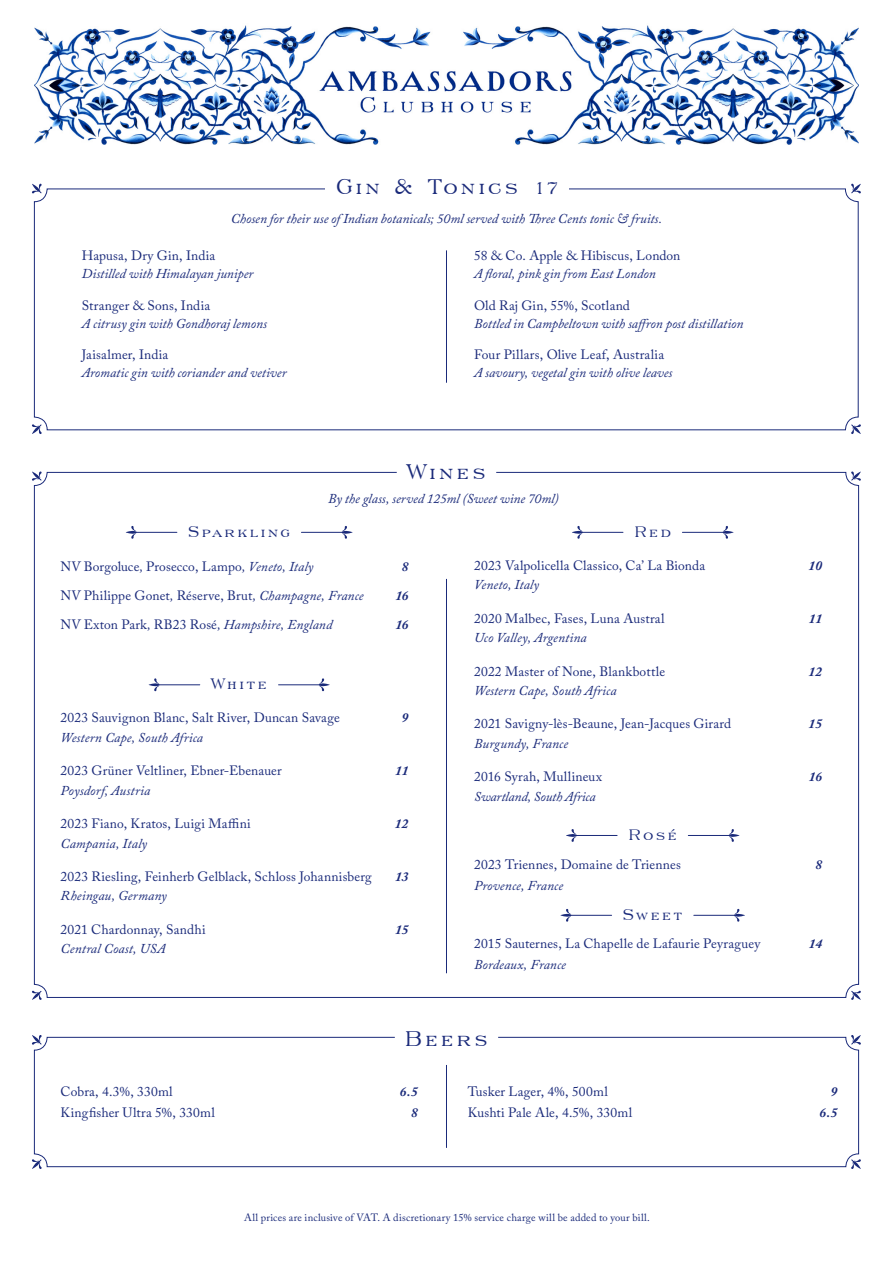
<style>
.page{position:relative;width:893px;height:1263px;background:#fff}
.page>*{position:absolute;margin:0;border:0;box-sizing:border-box;transform-origin:0 0}
.Titles_-_Engravers_Roman_14pt_14pt{font:21px "Engravers Roman BT";letter-spacing:.19em;color:#1a2a7a}
.Sub-Titles_Engravers_Roman_10pt_14pt{font:15px "Engravers Roman BT";letter-spacing:.2em;color:#1a2a7a}
.Sub-Titles_Engravers_Roman_10pt_14pt-2{font:15px "Engravers Roman BT";letter-spacing:.22em;color:#1a2a7a}
.Wine_Copy_-_Caslon_Pro_9_14pt{font:13.5px "Adobe Caslon Pro";letter-spacing:.01em;color:#1a2a7a}
.Wine_Copy_-_Caslon_Pro_9_14pt-2{font:italic 13.5px "Adobe Caslon Pro";color:#1a2a7a}
.Wine_Copy_-_Caslon_Pro_9pt_14pt{font:italic 13.5px "Adobe Caslon Pro";letter-spacing:.005em;color:#1a2a7a}
.Copy_-_Caslon_Pro_9pt_14pt{font:13.5px "Adobe Caslon Pro";letter-spacing:.01em;color:#1a2a7a}
.Wine_Copy_-_Caslon_Pro_9_14pt-3{font:italic 700 13.5px "Adobe Caslon Pro";letter-spacing:-.005em;color:#1a2a7a}
.Allergy_Copy_-_Caslon_Pro_7_9pt{font:10.5px "Adobe Caslon Pro";letter-spacing:.02em;color:#1a2a7a}
.s1{font-size:16.5px}
.s2{font-style:italic}
</style>
<div class="page">
<hr style="left:446px;top:1065px;width:1px;height:83px;background:#1a2a7a">
<svg style="left:126px;top:526px;width:11px;height:13px"></svg>
<hr style="left:134px;top:532px;width:43px;height:1px;background:#1a2a7a">
<svg style="left:342px;top:526px;width:11px;height:13px"></svg>
<hr style="left:301px;top:532px;width:43px;height:1px;background:#1a2a7a">
<svg style="left:149px;top:678px;width:11px;height:13px"></svg>
<hr style="left:157px;top:684px;width:43px;height:1px;background:#1a2a7a">
<svg style="left:319px;top:678px;width:11px;height:13px"></svg>
<hr style="left:279px;top:684px;width:42px;height:1px;background:#1a2a7a">
<hr style="left:446px;top:579px;width:1px;height:394px;background:#1a2a7a">
<hr style="left:446px;top:250px;width:1px;height:133px;background:#1a2a7a">
<svg style="left:572px;top:526px;width:11px;height:13px"></svg>
<hr style="left:580px;top:532px;width:43px;height:1px;background:#1a2a7a">
<svg style="left:722px;top:526px;width:11px;height:13px"></svg>
<hr style="left:682px;top:532px;width:43px;height:1px;background:#1a2a7a">
<svg style="left:566px;top:829px;width:11px;height:13px"></svg>
<hr style="left:575px;top:835px;width:42px;height:1px;background:#1a2a7a">
<svg style="left:728px;top:829px;width:11px;height:13px"></svg>
<hr style="left:688px;top:835px;width:43px;height:1px;background:#1a2a7a">
<svg style="left:560px;top:909px;width:11px;height:13px"></svg>
<hr style="left:569px;top:915px;width:43px;height:1px;background:#1a2a7a">
<svg style="left:734px;top:909px;width:11px;height:13px"></svg>
<hr style="left:694px;top:915px;width:42px;height:1px;background:#1a2a7a">
<div style="left:34px;top:1037px;width:825px;height:130px;border:1px solid #1a2a7a;border-radius:13px"></div>
<svg style="left:32px;top:1159px;width:10px;height:10px"></svg>
<svg style="left:851px;top:1159px;width:10px;height:10px"></svg>
<svg style="left:851px;top:1035px;width:10px;height:10px"></svg>
<svg style="left:32px;top:1035px;width:10px;height:10px"></svg>
<svg style="left:851px;top:990px;width:10px;height:10px"></svg>
<svg style="left:32px;top:990px;width:10px;height:10px"></svg>
<svg style="left:32px;top:471px;width:10px;height:10px"></svg>
<svg style="left:851px;top:471px;width:10px;height:10px"></svg>
<svg style="left:851px;top:424px;width:10px;height:10px"></svg>
<svg style="left:32px;top:424px;width:10px;height:10px"></svg>
<svg style="left:32px;top:184px;width:10px;height:10px"></svg>
<svg style="left:851px;top:184px;width:10px;height:10px"></svg>
<img style="left:34px;top:25px;width:825px;height:120px">
<p class="Titles_-_Engravers_Roman_14pt_14pt" style="left:336px;top:173px;width:223px">Gin &amp; Tonics <span class="s1">17</span></p>
<p class="Wine_Copy_-_Caslon_Pro_9_14pt-2" style="left:231px;top:210px;width:433px">Chosen for their use of Indian botanicals; 50ml served with Three Cents tonic &amp; fruits.</p>
<p class="Copy_-_Caslon_Pro_9pt_14pt" style="left:82px;top:248px;width:135px">Hapusa, Dry Gin, India</p>
<p class="Wine_Copy_-_Caslon_Pro_9_14pt-2" style="left:82px;top:266px;width:173px">Distilled with Himalayan juniper</p>
<p class="Copy_-_Caslon_Pro_9pt_14pt" style="left:82px;top:297px;width:130px">Stranger &amp; Sons, India</p>
<p class="Wine_Copy_-_Caslon_Pro_9_14pt-2" style="left:82px;top:315px;width:187px">A citrusy gin with Gondhoraj lemons</p>
<p class="Copy_-_Caslon_Pro_9pt_14pt" style="left:82px;top:347px;width:88px">Jaisalmer, India</p>
<p class="Wine_Copy_-_Caslon_Pro_9_14pt-2" style="left:82px;top:365px;width:206px">Aromatic gin with coriander and vetiver</p>
<p class="Copy_-_Caslon_Pro_9pt_14pt" style="left:474px;top:248px;width:208px">58 &amp; Co. Apple &amp; Hibiscus, London</p>
<p class="Wine_Copy_-_Caslon_Pro_9_14pt-2" style="left:474px;top:266px;width:183px">A floral, pink gin from East London</p>
<p class="Copy_-_Caslon_Pro_9pt_14pt" style="left:474px;top:297px;width:157px">Old Raj Gin, 55%, Scotland</p>
<p class="Wine_Copy_-_Caslon_Pro_9_14pt-2" style="left:474px;top:315px;width:271px">Bottled in Campbeltown with saffron post distillation</p>
<p class="Copy_-_Caslon_Pro_9pt_14pt" style="left:474px;top:347px;width:191px">Four Pillars, Olive Leaf, Australia</p>
<p class="Wine_Copy_-_Caslon_Pro_9_14pt-2" style="left:474px;top:365px;width:200px">A savoury, vegetal gin with olive leaves</p>
<p class="Titles_-_Engravers_Roman_14pt_14pt" style="left:407px;top:458px;width:80px">Wines</p>
<p class="Wine_Copy_-_Caslon_Pro_9_14pt-2" style="left:328px;top:490px;width:232px">By the glass, served 125ml (Sweet wine 70ml)</p>
<p class="Sub-Titles_Engravers_Roman_10pt_14pt-2" style="left:189px;top:521px;width:103px">Sparkling</p>
<p class="Wine_Copy_-_Caslon_Pro_9_14pt" style="left:61px;top:559px;width:254px">NV Borgoluce<span class="s2">,</span> Prosecco, Lampo<span class="s2">, Veneto, Italy</span></p>
<p class="Wine_Copy_-_Caslon_Pro_9_14pt-3" style="left:402px;top:559px;width:8px">8</p>
<p class="Wine_Copy_-_Caslon_Pro_9_14pt" style="left:61px;top:588px;width:304px">NV Philippe Gonet<span class="s2">,</span> Réserve, Brut<span class="s2">, Champagne, France</span></p>
<p class="Wine_Copy_-_Caslon_Pro_9_14pt-3" style="left:396px;top:588px;width:15px">16</p>
<p class="Wine_Copy_-_Caslon_Pro_9_14pt" style="left:61px;top:616px;width:273px">NV Exton Park<span class="s2">,</span> RB23 Rosé<span class="s2">, Hampshire, England</span></p>
<p class="Wine_Copy_-_Caslon_Pro_9_14pt-3" style="left:396px;top:616px;width:15px">16</p>
<p class="Sub-Titles_Engravers_Roman_10pt_14pt" style="left:211px;top:674px;width:57px">White</p>
<p class="Wine_Copy_-_Caslon_Pro_9_14pt" style="left:61px;top:710px;width:281px">2023 Sauvignon Blanc, Salt River, Duncan Savage</p>
<p class="Wine_Copy_-_Caslon_Pro_9_14pt-3" style="left:402px;top:710px;width:8px">9</p>
<p class="Wine_Copy_-_Caslon_Pro_9_14pt-2" style="left:61px;top:729px;width:144px">Western Cape, South Africa</p>
<p class="Wine_Copy_-_Caslon_Pro_9_14pt" style="left:61px;top:763px;width:223px">2023 Grüner Veltliner, Ebner-Ebenauer</p>
<p class="Wine_Copy_-_Caslon_Pro_9_14pt-3" style="left:395px;top:763px;width:15px">11</p>
<p class="Wine_Copy_-_Caslon_Pro_9pt_14pt" style="left:61px;top:782px;width:91px">Poysdorf, Austria</p>
<p class="Wine_Copy_-_Caslon_Pro_9_14pt" style="left:61px;top:815px;width:192px">2023 Fiano, Kratos, Luigi Maffini</p>
<p class="Wine_Copy_-_Caslon_Pro_9_14pt-3" style="left:395px;top:815px;width:15px">12</p>
<p class="Wine_Copy_-_Caslon_Pro_9pt_14pt" style="left:61px;top:835px;width:88px">Campania, Italy</p>
<p class="Wine_Copy_-_Caslon_Pro_9_14pt" style="left:61px;top:868px;width:313px">2023 Riesling, Feinherb Gelblack, Schloss Johannisberg</p>
<p class="Wine_Copy_-_Caslon_Pro_9_14pt-3" style="left:395px;top:868px;width:15px">13</p>
<p class="Wine_Copy_-_Caslon_Pro_9_14pt-2" style="left:61px;top:888px;width:108px">Rheingau, Germany</p>
<p class="Wine_Copy_-_Caslon_Pro_9_14pt" style="left:61px;top:921px;width:147px">2021 Chardonnay, Sandhi</p>
<p class="Wine_Copy_-_Caslon_Pro_9_14pt-3" style="left:395px;top:921px;width:15px">15</p>
<p class="Wine_Copy_-_Caslon_Pro_9pt_14pt" style="left:61px;top:941px;width:107px">Central Coast, USA</p>
<p class="Sub-Titles_Engravers_Roman_10pt_14pt" style="left:635px;top:521px;width:38px">Red</p>
<p class="Wine_Copy_-_Caslon_Pro_9_14pt" style="left:474px;top:557px;width:232px">2023 Valpolicella Classico, Ca’ La Bionda</p>
<p class="Wine_Copy_-_Caslon_Pro_9_14pt-3" style="left:809px;top:557px;width:15px">10</p>
<p class="Wine_Copy_-_Caslon_Pro_9pt_14pt" style="left:474px;top:577px;width:66px">Veneto, Italy</p>
<p class="Wine_Copy_-_Caslon_Pro_9_14pt" style="left:474px;top:610px;width:192px">2020 Malbec, Fases, Luna Austral</p>
<p class="Wine_Copy_-_Caslon_Pro_9_14pt-3" style="left:809px;top:610px;width:15px">11</p>
<p class="Wine_Copy_-_Caslon_Pro_9pt_14pt" style="left:474px;top:630px;width:114px">Uco Valley, Argentina</p>
<p class="Wine_Copy_-_Caslon_Pro_9_14pt" style="left:474px;top:663px;width:192px">2022 Master of None, Blankbottle</p>
<p class="Wine_Copy_-_Caslon_Pro_9_14pt-3" style="left:808px;top:663px;width:15px">12</p>
<p class="Wine_Copy_-_Caslon_Pro_9pt_14pt" style="left:474px;top:682px;width:144px">Western Cape, South Africa</p>
<p class="Wine_Copy_-_Caslon_Pro_9_14pt" style="left:474px;top:716px;width:259px">2021 Savigny-lès-Beaune, Jean-Jacques Girard</p>
<p class="Wine_Copy_-_Caslon_Pro_9_14pt-3" style="left:809px;top:716px;width:15px">15</p>
<p class="Wine_Copy_-_Caslon_Pro_9pt_14pt" style="left:474px;top:735px;width:96px">Burgundy, France</p>
<p class="Wine_Copy_-_Caslon_Pro_9_14pt" style="left:474px;top:769px;width:129px">2016 Syrah, Mullineux</p>
<p class="Wine_Copy_-_Caslon_Pro_9_14pt-3" style="left:809px;top:769px;width:15px">16</p>
<p class="Wine_Copy_-_Caslon_Pro_9pt_14pt" style="left:474px;top:788px;width:123px">Swartland, South Africa</p>
<p class="Sub-Titles_Engravers_Roman_10pt_14pt" style="left:629px;top:825px;width:49px">Rosé</p>
<p class="Wine_Copy_-_Caslon_Pro_9_14pt" style="left:474px;top:856px;width:208px">2023 Triennes, Domaine de Triennes</p>
<p class="Wine_Copy_-_Caslon_Pro_9_14pt-3" style="left:815px;top:856px;width:8px">8</p>
<p class="Wine_Copy_-_Caslon_Pro_9pt_14pt" style="left:474px;top:877px;width:90px">Provence, France</p>
<p class="Sub-Titles_Engravers_Roman_10pt_14pt" style="left:623px;top:904px;width:60px">Sweet</p>
<p class="Wine_Copy_-_Caslon_Pro_9_14pt" style="left:474px;top:936px;width:288px">2015 Sauternes, La Chapelle de Lafaurie Peyraguey</p>
<p class="Wine_Copy_-_Caslon_Pro_9_14pt-3" style="left:809px;top:936px;width:15px">14</p>
<p class="Wine_Copy_-_Caslon_Pro_9pt_14pt" style="left:474px;top:957px;width:93px">Bordeaux, France</p>
<p class="Titles_-_Engravers_Roman_14pt_14pt" style="left:405px;top:1024px;width:84px">Beers</p>
<p class="Wine_Copy_-_Caslon_Pro_9_14pt" style="left:61px;top:1083px;width:114px">Cobra, 4.3%, 330ml</p>
<p class="Wine_Copy_-_Caslon_Pro_9_14pt-3" style="left:400px;top:1083px;width:20px">6.5</p>
<p class="Wine_Copy_-_Caslon_Pro_9_14pt" style="left:61px;top:1104px;width:156px">Kingfisher Ultra 5%, 330ml</p>
<p class="Wine_Copy_-_Caslon_Pro_9_14pt-3" style="left:411px;top:1104px;width:8px">8</p>
<p class="Wine_Copy_-_Caslon_Pro_9_14pt" style="left:468px;top:1083px;width:142px">Tusker Lager, 4%, 500ml</p>
<p class="Wine_Copy_-_Caslon_Pro_9_14pt-3" style="left:831px;top:1083px;width:8px">9</p>
<p class="Wine_Copy_-_Caslon_Pro_9_14pt" style="left:468px;top:1104px;width:166px">Kushti Pale Ale, 4.5%, 330ml</p>
<p class="Wine_Copy_-_Caslon_Pro_9_14pt-3" style="left:820px;top:1104px;width:20px">6.5</p>
<p class="Allergy_Copy_-_Caslon_Pro_7_9pt" style="left:244px;top:1211px;width:407px">All prices are inclusive of VAT. A discretionary 15% service charge will be added to your bill.</p>
</div>
